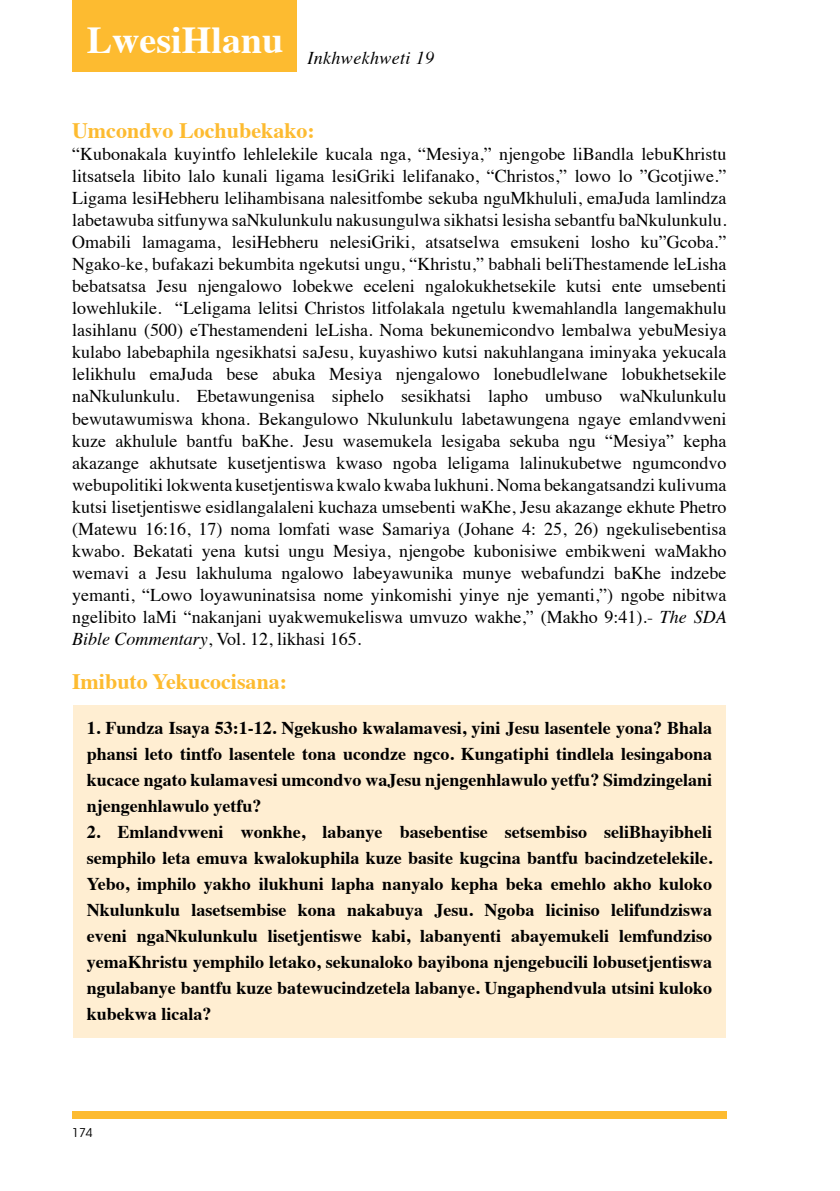
<style>
.page{position:relative;width:840px;height:1191px;background:#fff}
.page>*{position:absolute;margin:0;border:0;box-sizing:border-box;transform-origin:0 0}
.t1{font:700 38px "Times";color:#fff}
.t2{font:700 22px "Times";color:#fdbb30}
.t3{font:18px/22px "Times";color:#000;text-align:justify}
.t4{font:700 18px/26px "Times";color:#000;text-align:justify}
.t5{font:italic 18px "Times";letter-spacing:.02em;color:#000}
.t6{font:12px "ITC Avant Garde Std";color:#000}
.s1{font-style:italic}
</style>
<div class="page">
<div style="left:72px;top:1111px;width:654px;height:8px;background:#fdbb30"></div>
<div style="left:72px;top:0;width:225px;height:71px;background:#fdbb30"></div>
<div style="left:73px;top:705px;width:652px;height:332px;background:#ffeed2"></div>
<h1 class="t1" style="left:87px;top:3px;width:198px">LwesiHlanu</h1>
<p class="t5" style="left:307px;top:42px;width:128px">Inkhwekhweti 19</p>
<p class="t2" style="left:72px;top:110px;width:244px">Umcondvo Lochubekako:</p>
<p class="t3" style="left:72px;top:142px;width:655px">“Kubonakala kuyintfo lehlelekile kucala nga, “Mesiya,” njengobe liBandla lebuKhristu litsatsela libito lalo kunali ligama lesiGriki lelifanako, “Christos,” lowo lo ”Gcotjiwe.” Ligama lesiHebheru lelihambisana nalesitfombe sekuba nguMkhululi, emaJuda lamlindza labetawuba sitfunywa saNkulunkulu nakusungulwa sikhatsi lesisha sebantfu baNkulunkulu.<br>Omabili lamagama, lesiHebheru nelesiGriki, atsatselwa emsukeni losho ku”Gcoba.” Ngako-ke, bufakazi bekumbita ngekutsi ungu, “Khristu,” babhali beliThestamende leLisha bebatsatsa Jesu njengalowo lobekwe eceleni ngalokukhetsekile kutsi ente umsebenti lowehlukile. “Leligama lelitsi Christos litfolakala ngetulu kwemahlandla langemakhulu lasihlanu (500) eThestamendeni leLisha. Noma bekunemicondvo lembalwa yebuMesiya kulabo labebaphila ngesikhatsi saJesu, kuyashiwo kutsi nakuhlangana iminyaka yekucala lelikhulu emaJuda bese abuka Mesiya njengalowo lonebudlelwane lobukhetsekile naNkulunkulu. Ebetawungenisa siphelo sesikhatsi lapho umbuso waNkulunkulu bewutawumiswa khona. Bekangulowo Nkulunkulu labetawungena ngaye emlandvweni kuze akhulule bantfu baKhe. Jesu wasemukela lesigaba sekuba ngu “Mesiya” kepha akazange akhutsate kusetjentiswa kwaso ngoba leligama lalinukubetwe ngumcondvo webupolitiki lokwenta kusetjentiswa kwalo kwaba lukhuni. Noma bekangatsandzi kulivuma kutsi lisetjentiswe esidlangalaleni kuchaza umsebenti waKhe, Jesu akazange ekhute Phetro (Matewu 16:16, 17) noma lomfati wase Samariya (Johane 4: 25, 26) ngekulisebentisa kwabo. Bekatati yena kutsi ungu Mesiya, njengobe kubonisiwe embikweni waMakho wemavi a Jesu lakhuluma ngalowo labeyawunika munye webafundzi baKhe indzebe yemanti, “Lowo loyawuninatsisa nome yinkomishi yinye nje yemanti,”) ngobe nibitwa ngelibito laMi “nakanjani uyakwemukeliswa umvuzo wakhe,” (Makho 9:41).- <span class="s1">The SDA Bible Commentary</span>, Vol. 12, likhasi 165.</p>
<p class="t2" style="left:72px;top:660px;width:216px">Imibuto Yekucocisana:</p>
<p class="t4" style="left:87px;top:713px;width:626px">1. Fundza Isaya 53:1-12. Ngekusho kwalamavesi, yini Jesu lasentele yona? Bhala phansi leto tintfo lasentele tona ucondze ngco. Kungatiphi tindlela lesingabona kucace ngato kulamavesi umcondvo waJesu njengenhlawulo yetfu? Simdzingelani njengenhlawulo yetfu?</p>
<p class="t4" style="left:87px;top:817px;width:626px">2. Emlandvweni wonkhe, labanye basebentise setsembiso seliBhayibheli semphilo leta emuva kwalokuphila kuze basite kugcina bantfu bacindzetelekile.<br>Yebo, imphilo yakho ilukhuni lapha nanyalo kepha beka emehlo akho kuloko Nkulunkulu lasetsembise kona nakabuya Jesu. Ngoba liciniso lelifundziswa eveni ngaNkulunkulu lisetjentiswe kabi, labanyenti abayemukeli lemfundziso yemaKhristu yemphilo letako, sekunaloko bayibona njengebucili lobusetjentiswa ngulabanye bantfu kuze batewucindzetela labanye. Ungaphendvula utsini kuloko kubekwa licala?</p>
<p class="t6" style="left:72px;top:1125px;width:22px">174</p>
</div>
